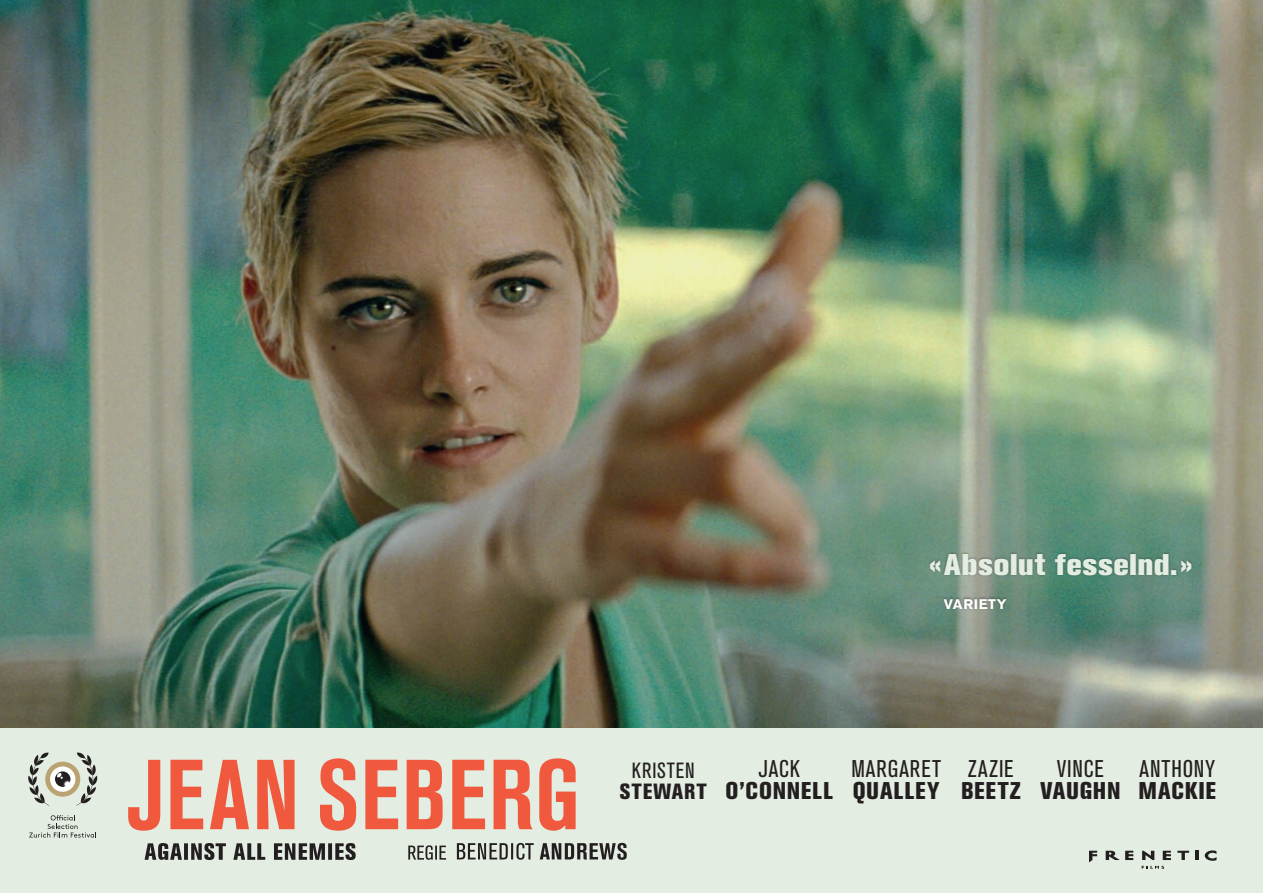
<style>
.page{position:relative;width:1263px;height:893px;background:#fff}
.page>*{position:absolute;margin:0;border:0;box-sizing:border-box;transform-origin:0 0}
.t1{font:700 condensed 98.25px "Akzidenz Grotesk BE";letter-spacing:.015em;color:#f0593e;scale:.95 1}
.t2{font:800 29.7px "Akzidenz Grotesk BE";letter-spacing:.035em;color:#e3ede1}
.t3{font:800 condensed 24px "Akzidenz Grotesk BE";letter-spacing:.035em;color:#231f20}
.t4{font:condensed 24px "Akzidenz Grotesk BE";letter-spacing:.04em;color:#231f20}
.t5{font:condensed 21.75px "Akzidenz Grotesk BE";letter-spacing:.04em;color:#231f20}
.t6{font:800 condensed 21.75px "Akzidenz Grotesk BE";letter-spacing:.04em;color:#231f20}
.t7{font:700 13.8px "Akzidenz Grotesk BE";letter-spacing:.04em;color:#fff}
</style>
<div class="page">
<div style="left:0;top:727px;width:1263px;height:166px;background:#e3ede1"></div>
<img style="left:0;top:0;width:1263px;height:727px">
<svg style="left:1089px;top:851px;width:8px;height:11px"></svg>
<svg style="left:1106px;top:851px;width:27px;height:9px"></svg>
<svg style="left:1142px;top:851px;width:12px;height:9px"></svg>
<svg style="left:1177px;top:851px;width:12px;height:9px"></svg>
<svg style="left:1195px;top:851px;width:3px;height:9px"></svg>
<svg style="left:1163px;top:851px;width:8px;height:9px"></svg>
<svg style="left:1142px;top:866px;width:22px;height:3px"></svg>
<svg style="left:1205px;top:850px;width:11px;height:11px"></svg>
<svg style="left:408px;top:845px;width:38px;height:15px"></svg>
<svg style="left:457px;top:843px;width:170px;height:17px"></svg>
<svg style="left:145px;top:843px;width:211px;height:17px"></svg>
<svg style="left:28px;top:753px;width:69px;height:53px"></svg>
<svg style="left:29px;top:815px;width:67px;height:23px"></svg>
<div style="left:928px;top:552px;width:265px;height:59px;background:#231f20;opacity:.45"></div>
<p class="t2" style="left:930px;top:547px;width:263px">«Absolut fesselnd.»</p>
<p class="t7" style="left:944px;top:596px;width:64px">VARIETY</p>
<h1 class="t1" style="left:128px;top:739px;width:477px">JEAN SEBERG</h1>
<p class="t4" style="left:758px;top:755px;width:43px">JACK</p>
<p class="t5" style="left:632px;top:758px;width:64px">KRISTEN</p>
<p class="t6" style="left:620px;top:779px;width:88px">STEWART</p>
<p class="t3" style="left:725px;top:777px;width:109px">O’CONNELL</p>
<p class="t4" style="left:851px;top:755px;width:91px">MARGARET</p>
<p class="t3" style="left:853px;top:777px;width:88px">QUALLEY</p>
<p class="t4" style="left:968px;top:755px;width:47px">ZAZIE</p>
<p class="t3" style="left:961px;top:777px;width:61px">BEETZ</p>
<p class="t4" style="left:1057px;top:755px;width:48px">VINCE</p>
<p class="t3" style="left:1040px;top:777px;width:81px">VAUGHN</p>
<p class="t4" style="left:1139px;top:755px;width:77px">ANTHONY</p>
<p class="t3" style="left:1138px;top:777px;width:79px">MACKIE</p>
</div>
